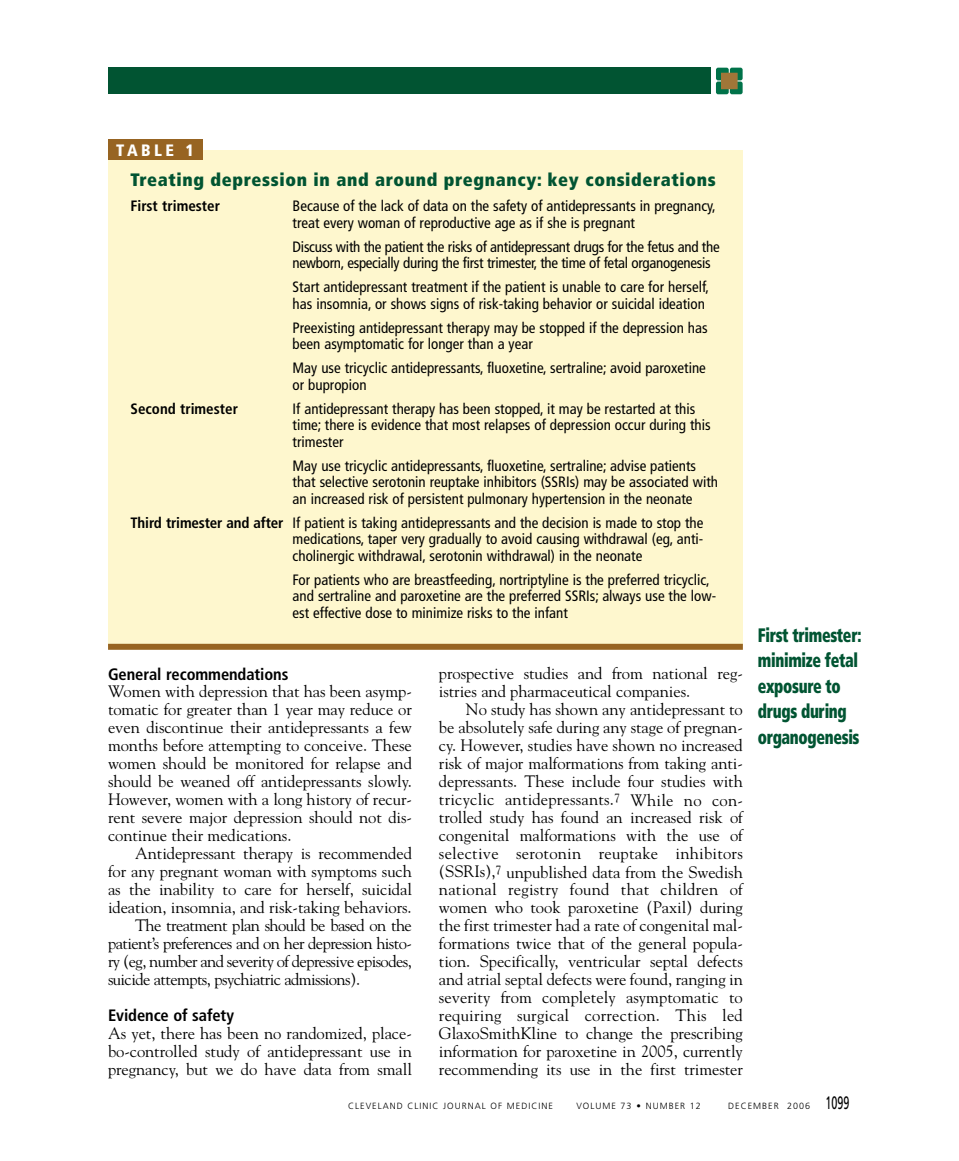
<style>
.page{position:relative;width:959px;height:1161px;background:#fff}
.page>*{position:absolute;margin:0;border:0;box-sizing:border-box;transform-origin:0 0}
.t1{font:900 condensed 19.5px/25.5px "Frutiger";letter-spacing:-.02em;color:#015432;scale:.8 1}
.t2{font:900 condensed 18px "Frutiger";letter-spacing:.035em;color:#015432}
.t3{font:16.5px/18px "Goudy";letter-spacing:-.005em;color:#000;text-align:justify}
.t4{font:16.5px "Goudy";letter-spacing:-.035em;color:#000}
.t5{font:700 condensed 16.5px "Frutiger";letter-spacing:-.005em;color:#000}
.t6{font:900 condensed 16.5px "Frutiger";letter-spacing:.21em;color:#fff}
.t7{font:condensed 15px/16.5px "Frutiger";color:#000}
.t8{font:condensed 15px/16.5px "Frutiger";letter-spacing:-.02em;color:#000}
.t9{font:700 condensed 15px "Frutiger";color:#000}
.t10{font:300 9px "Frutiger";letter-spacing:.11em;color:#000}
.s1{font-weight:700}
.s2{font-weight:400;font-size:18px}
</style>
<div class="page">
<svg style="left:717px;top:67px;width:26px;height:28px"></svg>
<svg style="left:716px;top:68px;width:26px;height:26px"></svg>
<div style="left:721px;top:73px;width:16px;height:16px;background:#a17638"></div>
<div style="left:108px;top:68px;width:603px;height:26px;background:#015432"></div>
<div style="left:108px;top:150px;width:634px;height:495px;background:#fef7ce"></div>
<div style="left:108px;top:140px;width:94px;height:20px;background:#976422"></div>
<div style="left:108px;top:644px;width:634px;height:6px;background:#976422"></div>
<p class="t6" style="left:116px;top:144px;width:79px">TABLE 1</p>
<p class="t2" style="left:130px;top:172px;width:587px">Treating depression in and around pregnancy: key considerations</p>
<p class="t9" style="left:130px;top:200px;width:91px">First trimester</p>
<p class="t7" style="left:292px;top:199px;width:424px">Because of the lack of data on the safety of antidepressants in pregnancy, treat every woman of reproductive age as if she is pregnant</p>
<p class="t8" style="left:292px;top:240px;width:428px">Discuss with the patient the risks of antidepressant drugs for the fetus and the newborn, especially during the first trimester, the time of fetal organogenesis</p>
<p class="t7" style="left:292px;top:280px;width:418px">Start antidepressant treatment if the patient is unable to care for herself, has insomnia, or shows signs of risk-taking behavior or suicidal ideation</p>
<p class="t7" style="left:292px;top:321px;width:416px">Preexisting antidepressant therapy may be stopped if the depression has been asymptomatic for longer than a year</p>
<p class="t7" style="left:292px;top:361px;width:415px">May use tricyclic antidepressants, fluoxetine, sertraline; avoid paroxetine or bupropion</p>
<p class="t9" style="left:130px;top:403px;width:109px">Second trimester</p>
<p class="t7" style="left:292px;top:402px;width:419px">If antidepressant therapy has been stopped, it may be restarted at this time; there is evidence that most relapses of depression occur during this trimester</p>
<p class="t7" style="left:292px;top:459px;width:427px">May use tricyclic antidepressants, fluoxetine, sertraline; advise patients that selective serotonin reuptake inhibitors (SSRIs) may be associated with an increased risk of persistent pulmonary hypertension in the neonate</p>
<p class="t7" style="left:292px;top:516px;width:412px;text-align:justify;text-indent:-162px"><span class="s1">Third trimester and after</span> If patient is taking antidepressants and the decision is made to stop the medications, taper very gradually to avoid causing withdrawal (eg, anti&shy;cholinergic withdrawal, serotonin withdrawal) in the neonate</p>
<p class="t7" style="left:292px;top:573px;width:425px">For patients who are breastfeeding, nortriptyline is the preferred tricyclic, and sertraline and paroxetine are the preferred SSRIs; always use the low&shy;est effective dose to minimize risks to the infant</p>
<p class="t5" style="left:108px;top:667px;width:182px">General recommendations</p>
<p class="t3" style="left:108px;top:684px;width:305px">Women with depression that has been asymp&shy;tomatic for greater than 1 year may reduce or even discontinue their antidepressants a few months before attempting to conceive. These women should be monitored for relapse and should be weaned off antidepressants slowly.<br>However, women with a long history of recur&shy;rent severe major depression should not dis&shy;continue their medications.</p>
<p class="t3" style="left:135px;top:846px;width:278px">Antidepressant therapy is recommended</p>
<p class="t3" style="left:108px;top:864px;width:305px">for any pregnant woman with symptoms such</p>
<p class="t3" style="left:108px;top:882px;width:305px">as the inability to care for herself, suicidal</p>
<p class="t3" style="left:108px;top:900px;width:305px">ideation, insomnia, and risk-taking behaviors.</p>
<p class="t4" style="left:135px;top:919px;width:278px">The treatment plan should be based on the</p>
<p class="t4" style="left:108px;top:937px;width:305px">patient’s preferences and on her depression histo-</p>
<p class="t4" style="left:108px;top:955px;width:305px">ry (eg, number and severity of depressive episodes,</p>
<p class="t4" style="left:108px;top:973px;width:253px">suicide attempts, psychiatric admissions).</p>
<p class="t5" style="left:108px;top:1009px;width:127px">Evidence of safety</p>
<p class="t3" style="left:108px;top:1026px;width:305px">As yet, there has been no randomized, place&shy;bo-controlled study of antidepressant use in pregnancy, but we do have data from small</p>
<p class="t3" style="left:439px;top:666px;width:305px">prospective studies and from national reg&shy;istries and pharmaceutical companies.</p>
<p class="t3" style="left:439px;top:702px;width:305px;text-indent:27px">No study has shown any antidepressant to be absolutely safe during any stage of pregnan&shy;cy. However, studies have shown no increased risk of major malformations from taking anti&shy;depressants. These include four studies with tricyclic antidepressants.<sup>7</sup> While no con&shy;trolled study has found an increased risk of congenital malformations with the use of selective serotonin reuptake inhibitors (SSRIs),<sup>7</sup> unpublished data from the Swedish national registry found that children of women who took paroxetine (Paxil) during the first trimester had a rate of congenital mal&shy;formations twice that of the general popula&shy;tion. Specifically, ventricular septal defects and atrial septal defects were found, ranging in severity from completely asymptomatic to requiring surgical correction. This led GlaxoSmithKline to change the prescribing information for paroxetine in 2005, currently recommending its use in the first trimester</p>
<p class="t1" style="left:758px;top:624px;width:131px">First trimester: minimize fetal exposure to drugs during organogenesis</p>
<p class="t10" style="left:348px;top:1102px;width:206px">CLEVELAND CLINIC JOURNAL OF MEDICINE</p>
<p class="t10" style="left:576px;top:1102px;width:126px">VOLUME 73 • NUMBER 12</p>
<p class="t10" style="left:728px;top:1102px;width:123px">DECEMBER 2006 <span class="s2">1099</span></p>
</div>
